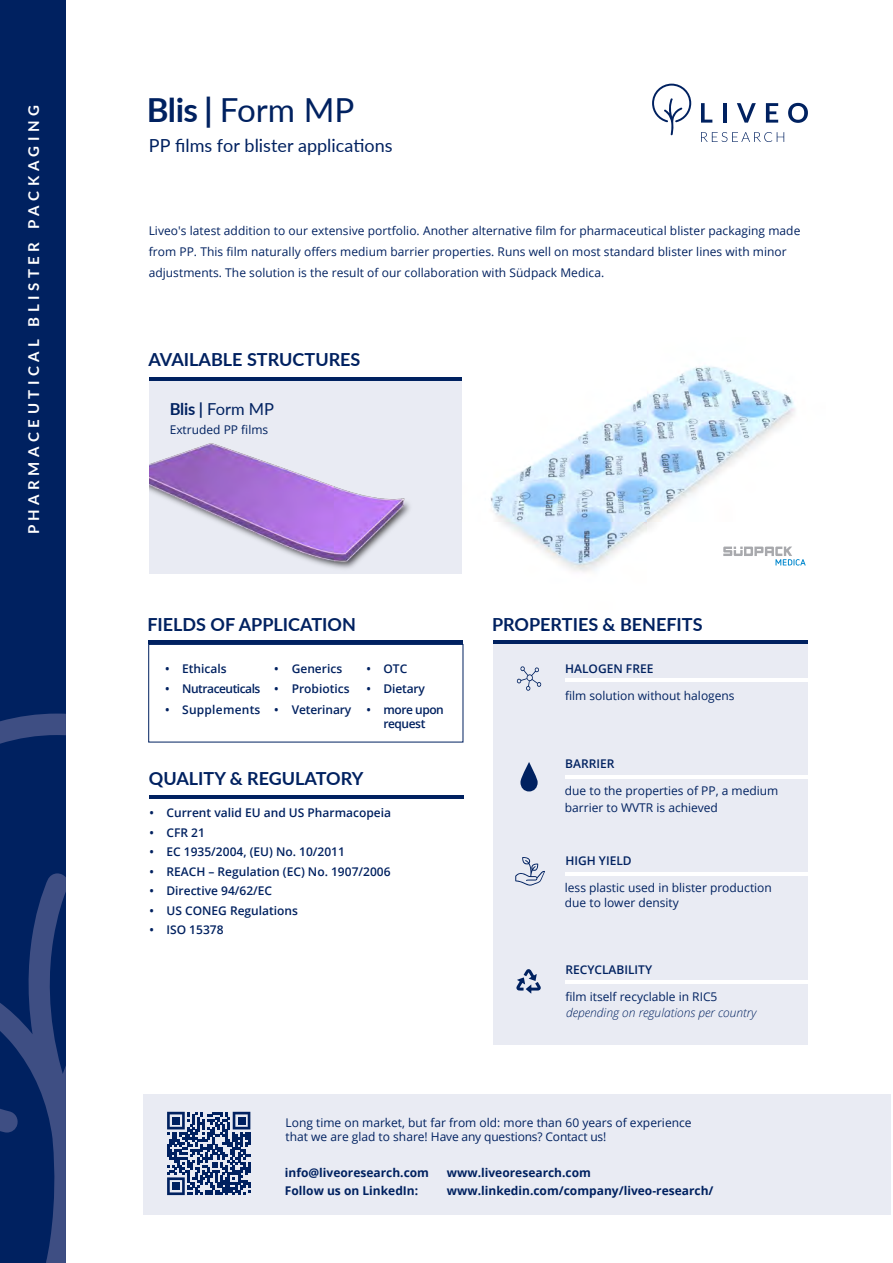
<style>
.page{position:relative;width:893px;height:1263px;background:#fff}
.page>*{position:absolute;margin:0;border:0;box-sizing:border-box;transform-origin:0 0}
.t1{font:33.15px "Lato";color:#002160}
.t2{font:700 18px "Lato";color:#002160}
.t3{font:18px "Lato";color:#002160}
.t4{font:16.5px "Lato";color:#002160}
.t5{font:700 15px "Lato";letter-spacing:.3em;color:#fff}
.t6{font:12px/21px "Open Sans";letter-spacing:.005em;color:#002160}
.t7{font:600 12px/19.5px "Open Sans";color:#002160}
.t8{font:700 12px "Open Sans";color:#002160}
.t9{font:italic 300 12px "Open Sans";color:#002160}
.t10{font:600 12px "Open Sans";letter-spacing:-.04em;color:#002160}
.t11{font:600 12px "Open Sans";letter-spacing:.02em;color:#002160}
.t12{font:600 12px/14.4px "Open Sans";letter-spacing:-.035em;color:#002160;text-align:center}
.s1{font-weight:700}
</style>
<div class="page">
<div style="left:0;top:1px;width:66px;height:1262px;background:#002160"></div>
<svg style="left:0;top:713px;width:66px;height:550px"></svg>
<svg style="left:652px;top:84px;width:39px;height:51px"></svg>
<svg style="left:701px;top:103px;width:11px;height:20px"></svg>
<hr style="left:723px;top:103px;width:4px;height:20px;background:#002160">
<svg style="left:737px;top:103px;width:19px;height:20px"></svg>
<svg style="left:766px;top:103px;width:12px;height:20px"></svg>
<svg style="left:788px;top:103px;width:20px;height:20px"></svg>
<svg style="left:701px;top:132px;width:83px;height:10px"></svg>
<div style="left:144px;top:1094px;width:747px;height:121px;background:#e9ebf3"></div>
<svg style="left:167px;top:1112px;width:83px;height:83px"></svg>
<div style="left:172px;top:1117px;width:8px;height:7px;background:#002160"></div>
<div style="left:238px;top:1117px;width:7px;height:7px;background:#002160"></div>
<div style="left:172px;top:1182px;width:8px;height:8px;background:#002160"></div>
<div style="left:149px;top:380px;width:315px;height:194px;background:#e9ebf3"></div>
<hr style="left:149px;top:377px;width:315px;height:4px;background:#002160">
<div style="left:148px;top:644px;width:315px;height:98px;border:1px solid #002160"></div>
<hr style="left:148px;top:640px;width:315px;height:4px;background:#002160">
<div style="left:493px;top:644px;width:315px;height:401px;background:#e9ebf3"></div>
<hr style="left:493px;top:640px;width:315px;height:4px;background:#002160">
<hr style="left:149px;top:795px;width:315px;height:4px;background:#002160">
<svg style="left:515px;top:857px;width:30px;height:29px"></svg>
<img style="left:463px;top:365px;width:332px;height:207px">
<svg style="left:723px;top:547px;width:83px;height:19px"></svg>
<hr style="left:565px;top:872px;width:249px;height:4px;background:#fff">
<hr style="left:565px;top:678px;width:249px;height:4px;background:#fff">
<svg style="left:517px;top:666px;width:24px;height:25px"></svg>
<hr style="left:565px;top:980px;width:249px;height:4px;background:#fff">
<svg style="left:516px;top:969px;width:25px;height:24px"></svg>
<hr style="left:565px;top:775px;width:249px;height:4px;background:#fff">
<svg style="left:520px;top:762px;width:18px;height:29px"></svg>
<img style="left:149px;top:400px;width:326px;height:174px">
<p class="t5" style="left:23px;top:534px;width:431px;rotate:-90deg">PHARMACEUTICAL BLISTER PACKAGING</p>
<h1 class="t1" style="left:147px;top:87px;width:209px"><span class="s1">Blis |</span> Form MP</h1>
<h2 class="t3" style="left:149px;top:133px;width:245px">PP films for blister applications</h2>
<p class="t6" style="left:149px;top:220px;width:653px">Liveo's latest addition to our extensive portfolio. Another alternative film for pharmaceutical blister packaging made from PP. This film naturally offers medium barrier properties. Runs well on most standard blister lines with minor adjustments. The solution is the result of our collaboration with Südpack Medica.</p>
<h2 class="t2" style="left:149px;top:346px;width:213px">AVAILABLE STRUCTURES</h2>
<h3 class="t4" style="left:170px;top:397px;width:106px"><span class="s1">Blis |</span> Form MP</h3>
<p class="t6" style="left:170px;top:419px;width:100px">Extruded PP films</p>
<h2 class="t2" style="left:147px;top:611px;width:210px">FIELDS OF APPLICATION</h2>
<h2 class="t2" style="left:492px;top:611px;width:212px">PROPERTIES &amp; BENEFITS</h2>
<p class="t7" style="left:165px;top:658px;width:63px">• Ethicals</p>
<p class="t7" style="left:274px;top:658px;width:70px">• Generics</p>
<p class="t7" style="left:366px;top:658px;width:42px">• OTC</p>
<p class="t10" style="left:165px;top:681px;width:186px">• Nutraceuticals • Probiotics</p>
<p class="t7" style="left:366px;top:679px;width:60px">• Dietary</p>
<p class="t11" style="left:165px;top:701px;width:188px">• Supplements • Veterinary</p>
<p class="t12" style="left:366px;top:702px;width:79px">• more upon request</p>
<h2 class="t2" style="left:149px;top:765px;width:216px">QUALITY &amp; REGULATORY</h2>
<p class="t7" style="left:149px;top:803px;width:6px">•</p>
<p class="t7" style="left:166px;top:803px;width:226px">C u ne r r d i l avt UE na d U PS h mr a oca p a i e</p>
<p class="t7" style="left:149px;top:822px;width:57px">• CFR 21</p>
<p class="t7" style="left:149px;top:842px;width:197px">• EC 1935/2004, (EU) No. 10/2011</p>
<p class="t7" style="left:149px;top:861px;width:243px">• REACH – Regulation (EC) No. 1907/2006 •<br>•<br>•</p>
<p class="t7" style="left:166px;top:881px;width:133px">Directive 94/62/EC<br>US CONEG Regulations</p>
<p class="t7" style="left:166px;top:919px;width:59px">ISO 15378</p>
<p class="t7" style="left:565px;top:658px;width:90px">HALOGEN FREE</p>
<p class="t6" style="left:565px;top:684px;width:171px">film solution without halogens</p>
<p class="t7" style="left:565px;top:754px;width:51px">BARRIER</p>
<p class="t6" style="left:565px;top:782px;width:215px;line-height:16.2px">due to the properties of PP, a medium barrier to WVTR is achieved</p>
<p class="t7" style="left:565px;top:851px;width:68px">HIGH YIELD</p>
<p class="t6" style="left:565px;top:880px;width:209px;line-height:14.4px">less plastic used in blister production due to lower density</p>
<p class="t7" style="left:565px;top:959px;width:88px">RECYCLABILITY</p>
<p class="t6" style="left:565px;top:985px;width:154px">film itself recyclable in RIC5</p>
<p class="t9" style="left:566px;top:1004px;width:192px">depending on regulations per country</p>
<p class="t6" style="left:286px;top:1115px;width:407px;line-height:14.4px">Long time on market, but far from old: more than 60 years of experience that we are glad to share! Have any questions? Contact us!</p>
<p class="t8" style="left:285px;top:1164px;width:146px">info@liveoresearch.com</p>
<p class="t8" style="left:447px;top:1164px;width:146px">www.liveoresearch.com</p>
<p class="t8" style="left:285px;top:1182px;width:135px">Follow us on LinkedIn:</p>
<p class="t8" style="left:447px;top:1182px;width:268px">www.linkedin.com/company/liveo-research/</p>
</div>
